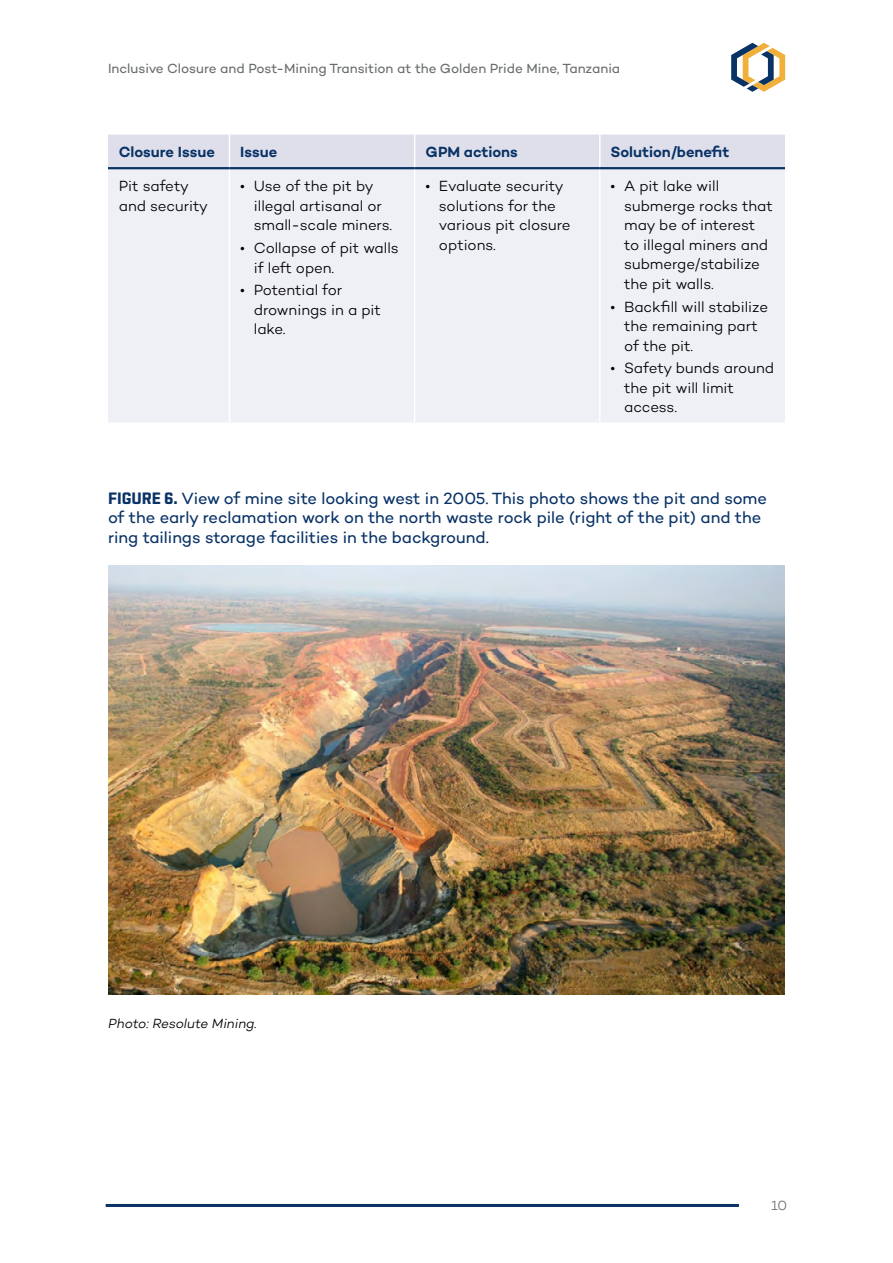
<style>
.page{position:relative;width:893px;height:1263px;background:#fff}
.page>*{position:absolute;margin:0;border:0;box-sizing:border-box;transform-origin:0 0}
.Figure_title{font:16.5px/19.5px "Campton";letter-spacing:-.005em;color:#093266}
.Table_text{font:300 15px/19.5px "Campton";color:#000}
.Table_H1{font:600 15px "Campton";color:#093266}
.t1{font:13.5px "Campton";letter-spacing:-.005em;color:#696c6d}
.Figure_source{font:italic 300 13.5px "Campton";letter-spacing:-.005em;color:#000}
.t2{font:300 13.5px "Campton";color:#696c6d}
.s1{font-family:"Shentox";font-weight:700}
</style>
<div class="page">
<svg style="left:731px;top:43px;width:54px;height:49px"></svg>
<hr style="left:106px;top:1204px;width:633px;height:3px;background:#093266">
<div style="left:108px;top:135px;width:677px;height:32px;background:#dedfea"></div>
<div style="left:108px;top:169px;width:677px;height:253px;background:#eff0f5"></div>
<hr style="left:229px;top:135px;width:1px;height:32px;background:#fff">
<hr style="left:414px;top:135px;width:1px;height:32px;background:#fff">
<hr style="left:599px;top:135px;width:2px;height:32px;background:#fff">
<hr style="left:229px;top:169px;width:1px;height:253px;background:#fff">
<hr style="left:414px;top:169px;width:1px;height:253px;background:#fff">
<hr style="left:599px;top:169px;width:2px;height:253px;background:#fff">
<hr style="left:108px;top:167px;width:122px;height:2px;background:#093266">
<hr style="left:230px;top:167px;width:185px;height:2px;background:#093266">
<hr style="left:415px;top:167px;width:185px;height:2px;background:#093266">
<hr style="left:600px;top:167px;width:185px;height:2px;background:#093266">
<img style="left:108px;top:565px;width:676px;height:430px">
<p class="t1" style="left:108px;top:60px;width:514px">Inclusive Closure and Post-Mining Transition at the Golden Pride Mine, Tanzania</p>
<p class="Table_H1" style="left:119px;top:143px;width:98px">Closure Issue</p>
<p class="Table_H1" style="left:240px;top:143px;width:38px">Issue</p>
<p class="Table_H1" style="left:425px;top:143px;width:94px">GPM actions</p>
<p class="Table_H1" style="left:611px;top:143px;width:120px">Solution/benefit</p>
<p class="Table_text" style="left:119px;top:176px;width:91px">Pit safety and security</p>
<p class="Table_text" style="left:254px;top:176px;width:140px;text-indent:-14px">• Use of the pit by illegal artisanal or small-scale miners.</p>
<p class="Table_text" style="left:254px;top:238px;width:147px;text-indent:-14px">• Collapse of pit walls if left open.</p>
<p class="Table_text" style="left:254px;top:280px;width:129px;text-indent:-14px">• Potential for drownings in a pit lake.</p>
<p class="Table_text" style="left:439px;top:176px;width:133px;text-indent:-14px">• Evaluate security solutions for the various pit closure options.</p>
<p class="Table_text" style="left:624px;top:176px;width:150px;text-indent:-14px">• A pit lake will submerge rocks that may be of interest to illegal miners and submerge/stabilize the pit walls.</p>
<p class="Table_text" style="left:624px;top:296px;width:146px;text-indent:-14px">• Backfill will stabilize the remaining part of the pit.</p>
<p class="Table_text" style="left:624px;top:358px;width:152px;text-indent:-14px">• Safety bunds around the pit will limit access.</p>
<p class="Figure_title" style="left:108px;top:488px;width:660px"><span class="s1">FIGURE 6.</span> View of mine site looking west in 2005. This photo shows the pit and some of the early reclamation work on the north waste rock pile (right of the pit) and the ring tailings storage facilities in the background.</p>
<p class="Figure_source" style="left:108px;top:1015px;width:150px">Photo: Resolute Mining.</p>
<p class="t2" style="left:771px;top:1197px;width:18px">10</p>
</div>
